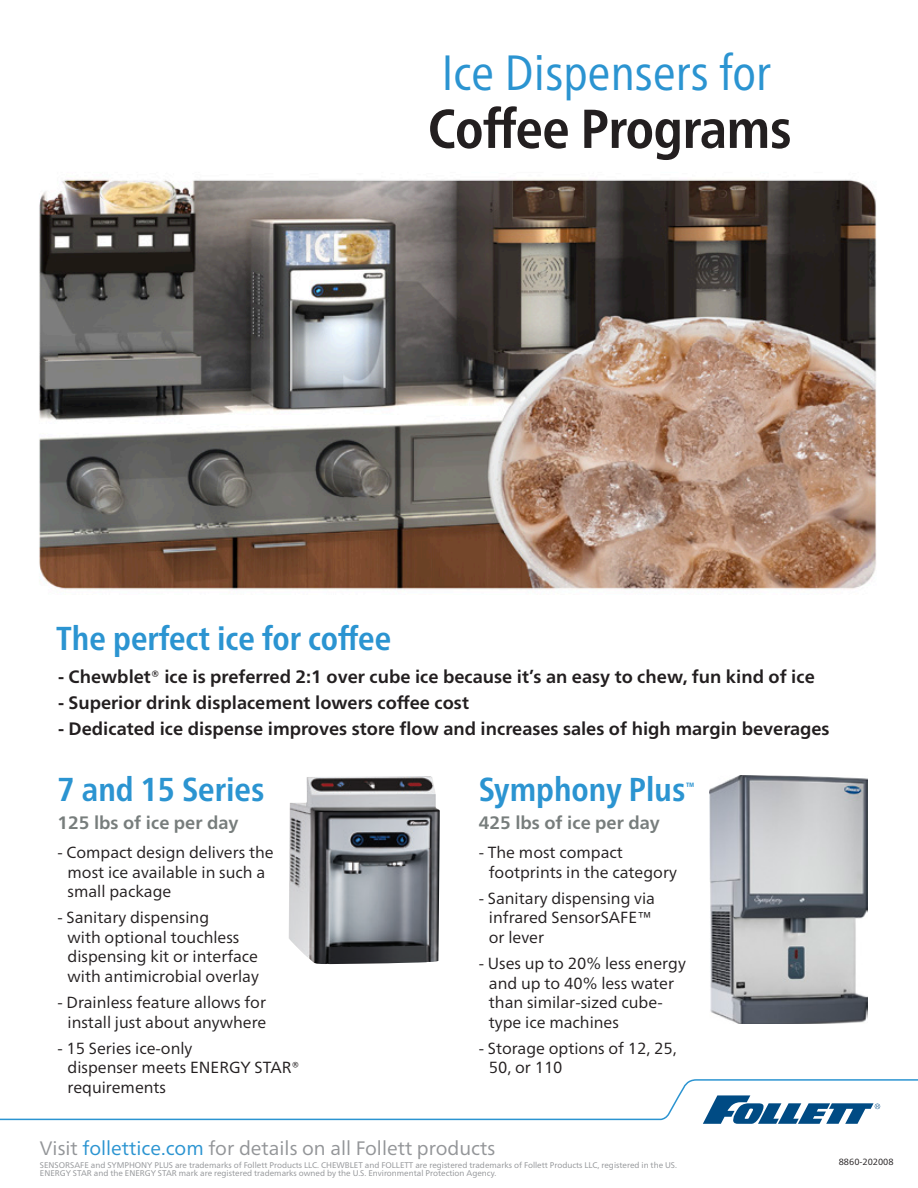
<style>
.page{position:relative;width:918px;height:1188px;background:#fff}
.page>*{position:absolute;margin:0;border:0;box-sizing:border-box;transform-origin:0 0}
._2_Headline_Series_N{font:700 condensed 54.75px "Frutiger Neue LT Pro";letter-spacing:-.01em;color:#231f20}
._1_Headline{font:condensed 49.5px "Frutiger Neue LT Pro";color:#2b94d1}
._6_Feature_heading{font:700 condensed 33.15px "Frutiger Neue LT Pro";color:#2b94d1}
._8_CTA{font:19.5px "Frutiger Neue LT Pro";color:#939598}
._7_Feature_paragraph{font:700 18px "Frutiger Neue LT Pro";color:#231f20}
._6_Feature_heading-2{font:700 18px "Frutiger Neue LT Pro";color:#777d7c}
._7_Feature_paragraph-2{font:16.2px/19.5px "Frutiger Neue LT Pro";color:#231f20}
._6_Feature_heading-3{font:700 condensed 12.3px "Frutiger Neue LT Pro";color:#2b94d1}
._9_Document_Code{font:9px "Frutiger Neue LT Pro";color:#231f20}
._8_CTA-2{font:8.25px "Frutiger Neue LT Pro";color:#939598}
.s1{color:#2b94d1}
</style>
<div class="page">
<svg style="left:0;top:1079px;width:918px;height:42px"></svg>
<svg style="left:703px;top:1095px;width:177px;height:29px"></svg>
<img style="left:39px;top:179px;width:838px;height:411px">
<img style="left:289px;top:776px;width:151px;height:188px">
<img style="left:710px;top:775px;width:157px;height:249px">
<p class="_1_Headline" style="left:442px;top:43px;width:330px">Ice Dispensers for</p>
<p class="_2_Headline_Series_N" style="left:428px;top:97px;width:365px">Coffee Programs</p>
<p class="_6_Feature_heading" style="left:56px;top:619px;width:337px">The perfect ice for coffee</p>
<p class="_7_Feature_paragraph" style="left:58px;top:666px;width:758px">- Chewblet® ice is preferred 2:1 over cube ice because it’s an easy to chew, fun kind of ice</p>
<p class="_7_Feature_paragraph" style="left:58px;top:692px;width:412px">- Superior drink displacement lowers coffee cost</p>
<p class="_7_Feature_paragraph" style="left:58px;top:718px;width:773px">- Dedicated ice dispense improves store flow and increases sales of high margin beverages</p>
<p class="_6_Feature_heading" style="left:57px;top:770px;width:209px">7 and 15 Series</p>
<p class="_6_Feature_heading-2" style="left:57px;top:812px;width:183px">125 lbs of ice per day</p>
<p class="_7_Feature_paragraph-2" style="left:68px;top:842px;width:208px;text-indent:-10px">- Compact design delivers the most ice available in such a small package</p>
<p class="_7_Feature_paragraph-2" style="left:68px;top:908px;width:193px;text-indent:-10px">- Sanitary dispensing<br>with optional touchless dispensing kit or interface with antimicrobial overlay</p>
<p class="_7_Feature_paragraph-2" style="left:57px;top:992px;width:211px;text-align:right">- Drainless feature allows for install just about anywhere</p>
<p class="_7_Feature_paragraph-2" style="left:68px;top:1038px;width:234px;text-indent:-10px">- 15 Series ice-only<br>dispenser meets ENERGY STAR® requirements</p>
<p class="_6_Feature_heading" style="left:479px;top:770px;width:208px">Symphony Plus</p>
<p class="_6_Feature_heading-3" style="left:685px;top:779px;width:11px">™</p>
<p class="_6_Feature_heading-2" style="left:479px;top:812px;width:183px">425 lbs of ice per day</p>
<p class="_7_Feature_paragraph-2" style="left:489px;top:842px;width:190px;text-indent:-10px">- The most compact footprints in the category</p>
<p class="_7_Feature_paragraph-2" style="left:489px;top:888px;width:168px;text-indent:-10px">- Sanitary dispensing via infrared SensorSAFE™ or lever</p>
<p class="_7_Feature_paragraph-2" style="left:489px;top:953px;width:199px;text-indent:-10px">- Uses up to 20% less energy and up to 40% less water than similar-sized cube&shy;type ice machines</p>
<p class="_7_Feature_paragraph-2" style="left:489px;top:1038px;width:189px;text-indent:-10px">- Storage options of 12, 25,<br>50, or 110</p>
<p class="_8_CTA" style="left:40px;top:1136px;width:457px">Visit <span class="s1">follettice.com</span> for details on all Follett products</p>
<p class="_8_CTA-2" style="left:40px;top:1160px;width:639px">SENSORSAFE and SYMPHONY PLUS are trademarks of Follett Products LLC. CHEWBLET and FOLLETT are registered trademarks of Follett Products LLC, registered in the US.</p>
<p class="_8_CTA-2" style="left:40px;top:1168px;width:458px">ENERGY STAR and the ENERGY STAR mark are registered trademarks owned by the U.S. Environmental Protection Agency.</p>
<p class="_9_Document_Code" style="left:839px;top:1157px;width:56px">8860-202008</p>
</div>
